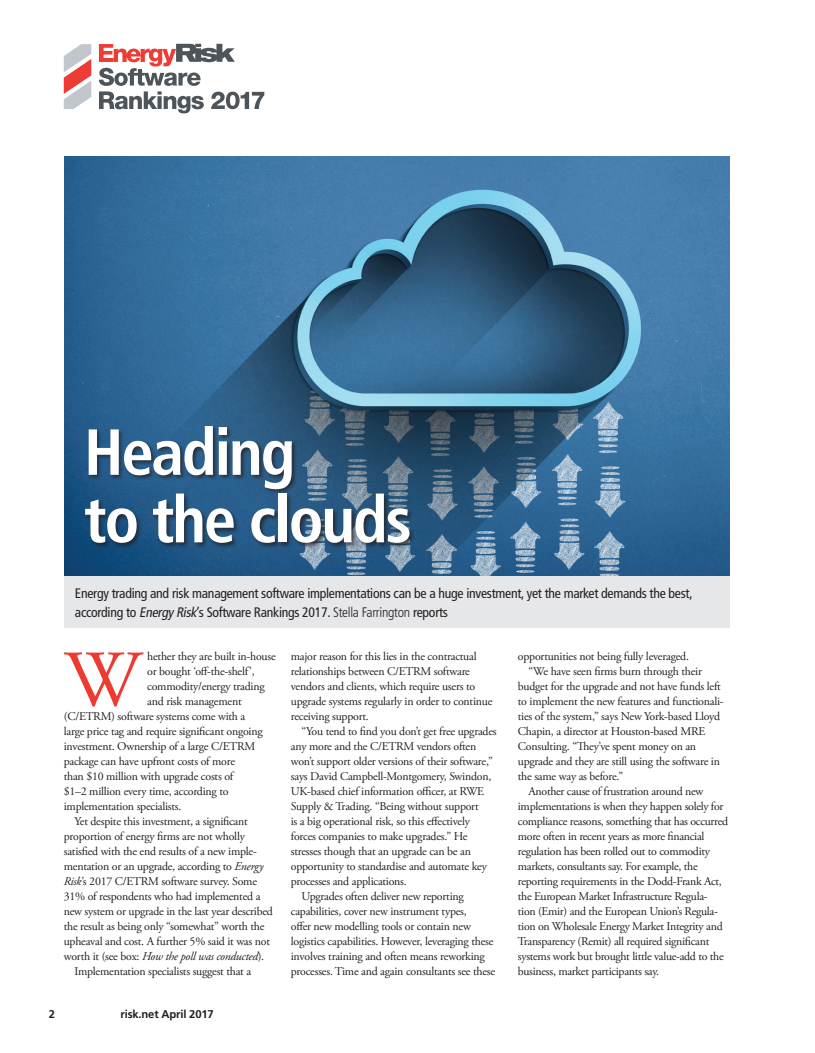
<style>
.page{position:relative;width:815px;height:1053px;background:#fff}
.page>*{position:absolute;margin:0;border:0;box-sizing:border-box;transform-origin:0 0}
.t1{font:79.75px "Adobe Garamond Pro";color:#ee3b32}
.t2{font:700 condensed 65px/67.5px "Frutiger LT Std";letter-spacing:-.035em;color:#fff}
.t3{font:condensed 13.75px/18.8px "Frutiger LT Std";letter-spacing:-.02em;color:#231f20}
.t4{font:11.88px/15px "Adobe Garamond Pro";letter-spacing:-.02em;color:#231f20}
.t5{font:italic 11.88px "Adobe Garamond Pro";letter-spacing:-.02em;color:#231f20}
.t6{font:700 11.25px "Frutiger LT Std";letter-spacing:-.015em;color:#231f20}
.s1{font-style:italic}
.s2{font-weight:300}
.s3{font-style:normal}
</style>
<div class="page">
<img style="left:64px;top:156px;width:666px;height:420px">
<svg style="left:64px;top:44px;width:27px;height:65px"></svg>
<svg style="left:99px;top:44px;width:165px;height:69px"></svg>
<div style="left:64px;top:576px;width:666px;height:51px;background:#e6e7e9"></div>
<div style="left:84px;top:425px;width:331px;height:123px;background:#231f20;opacity:.75"></div>
<h2 class="t2" style="left:84px;top:418px;width:329px">Heading<br>to the clouds</h2>
<p class="t3" style="left:75px;top:584px;width:619px">Energy trading and risk management software implementations can be a huge investment, yet the market demands the best, according to <span class="s1">Energy Risk</span>’s Software Rankings 2017. <span class="s2">Stella Farrington</span> reports</p>
<h1 class="t1" style="left:64px;top:632px;width:78px">W</h1>
<p class="t4" style="left:147px;top:649px;width:130px">hether they are built in-house</p>
<p class="t4" style="left:147px;top:664px;width:109px">or bought ‘off-the-shelf’,</p>
<p class="t4" style="left:147px;top:679px;width:119px">commodity/energy trading</p>
<p class="t4" style="left:147px;top:694px;width:96px">and risk management</p>
<p class="t4" style="left:64px;top:709px;width:183px">(C/ETRM) software systems come with a</p>
<p class="t4" style="left:64px;top:724px;width:200px">large price tag and require significant ongoing</p>
<p class="t4" style="left:64px;top:739px;width:193px">investment. Ownership of a large C/ETRM</p>
<p class="t4" style="left:64px;top:754px;width:173px">package can have upfront costs of more</p>
<p class="t4" style="left:64px;top:769px;width:171px">than $10 million with upgrade costs of</p>
<p class="t4" style="left:64px;top:784px;width:166px">$1–2 million every time, according to</p>
<p class="t4" style="left:64px;top:799px;width:119px">implementation specialists.</p>
<p class="t4" style="left:74px;top:814px;width:175px">Yet despite this investment, a significant</p>
<p class="t4" style="left:64px;top:829px;width:183px">proportion of energy firms are not wholly</p>
<p class="t4" style="left:64px;top:844px;width:195px">satisfied with the end results of a new imple-</p>
<p class="t4" style="left:64px;top:859px;width:201px">mentation or an upgrade, according to <span class="s1">Energy</span></p>
<p class="t4" style="left:64px;top:874px;width:195px"><span class="s1">Risk</span>’s 2017 C/ETRM software survey. Some</p>
<p class="t4" style="left:64px;top:889px;width:198px">31% of respondents who had implemented a</p>
<p class="t4" style="left:64px;top:904px;width:211px">new system or upgrade in the last year described</p>
<p class="t4" style="left:64px;top:919px;width:202px">the result as being only “somewhat” worth the</p>
<p class="t4" style="left:64px;top:934px;width:208px">upheaval and cost. A further 5% said it was not</p>
<p class="t5" style="left:64px;top:949px;width:202px"><span class="s3">worth it (see box:</span> How the poll was conducted<span class="s3">).</span></p>
<p class="t4" style="left:74px;top:964px;width:178px">Implementation specialists suggest that a</p>
<p class="t6" style="left:49px;top:1007px;width:8px">2</p>
<p class="t6" style="left:121px;top:1007px;width:95px">risk.net April 2017</p>
<p class="t4" style="left:291px;top:649px;width:203px">major reason for this lies in the contractual relationships between C/ETRM software vendors and clients, which require users to upgrade systems regularly in order to continue receiving support.</p>
<p class="t4" style="left:301px;top:724px;width:197px">“You tend to find you don’t get free upgrades</p>
<p class="t4" style="left:291px;top:739px;width:187px">any more and the C/ETRM vendors often</p>
<p class="t4" style="left:291px;top:754px;width:203px">won’t support older versions of their software,”</p>
<p class="t4" style="left:291px;top:769px;width:202px">says David Campbell-Montgomery, Swindon,</p>
<p class="t4" style="left:291px;top:784px;width:195px">UK-based chief information officer, at RWE</p>
<p class="t4" style="left:291px;top:799px;width:189px">Supply &amp; Trading. “Being without support</p>
<p class="t4" style="left:291px;top:814px;width:181px">is a big operational risk, so this effectively</p>
<p class="t4" style="left:291px;top:829px;width:178px">forces companies to make upgrades.” He</p>
<p class="t4" style="left:291px;top:844px;width:182px">stresses though that an upgrade can be an</p>
<p class="t4" style="left:291px;top:859px;width:198px">opportunity to standardise and automate key</p>
<p class="t4" style="left:291px;top:874px;width:118px">processes and applications.</p>
<p class="t4" style="left:301px;top:889px;width:164px">Upgrades often deliver new reporting</p>
<p class="t4" style="left:291px;top:904px;width:177px">capabilities, cover new instrument types,</p>
<p class="t4" style="left:291px;top:919px;width:181px">offer new modelling tools or contain new</p>
<p class="t4" style="left:291px;top:934px;width:204px">logistics capabilities. However, leveraging these</p>
<p class="t4" style="left:291px;top:949px;width:195px">involves training and often means reworking</p>
<p class="t4" style="left:291px;top:964px;width:206px">processes. Time and again consultants see these</p>
<p class="t4" style="left:518px;top:649px;width:173px">opportunities not being fully leveraged.</p>
<p class="t4" style="left:529px;top:664px;width:175px">“We have seen firms burn through their</p>
<p class="t4" style="left:518px;top:679px;width:205px">budget for the upgrade and not have funds left</p>
<p class="t4" style="left:518px;top:694px;width:207px">to implement the new features and functionali-</p>
<p class="t4" style="left:518px;top:709px;width:204px">ties of the system,” says New York-based Lloyd</p>
<p class="t4" style="left:518px;top:724px;width:189px">Chapin, a director at Houston-based MRE</p>
<p class="t4" style="left:518px;top:739px;width:180px">Consulting. “They’ve spent money on an</p>
<p class="t4" style="left:518px;top:754px;width:204px">upgrade and they are still using the software in</p>
<p class="t4" style="left:518px;top:769px;width:107px">the same way as before.”</p>
<p class="t4" style="left:529px;top:784px;width:176px">Another cause of frustration around new</p>
<p class="t4" style="left:518px;top:799px;width:207px">implementations is when they happen solely for</p>
<p class="t4" style="left:518px;top:814px;width:212px">compliance reasons, something that has occurred</p>
<p class="t4" style="left:518px;top:829px;width:188px">more often in recent years as more financial</p>
<p class="t4" style="left:518px;top:844px;width:194px">regulation has been rolled out to commodity</p>
<p class="t4" style="left:518px;top:859px;width:181px">markets, consultants say. For example, the</p>
<p class="t4" style="left:518px;top:874px;width:206px">reporting requirements in the Dodd-Frank Act,</p>
<p class="t4" style="left:518px;top:889px;width:191px">the European Market Infrastructure Regula-</p>
<p class="t4" style="left:518px;top:904px;width:201px">tion (Emir) and the European Union’s Regula-</p>
<p class="t4" style="left:518px;top:919px;width:206px">tion on Wholesale Energy Market Integrity and</p>
<p class="t4" style="left:518px;top:934px;width:193px">Transparency (Remit) all required significant</p>
<p class="t4" style="left:518px;top:949px;width:207px">systems work but brought little value-add to the</p>
<p class="t4" style="left:518px;top:964px;width:143px">business, market participants say.</p>
</div>
